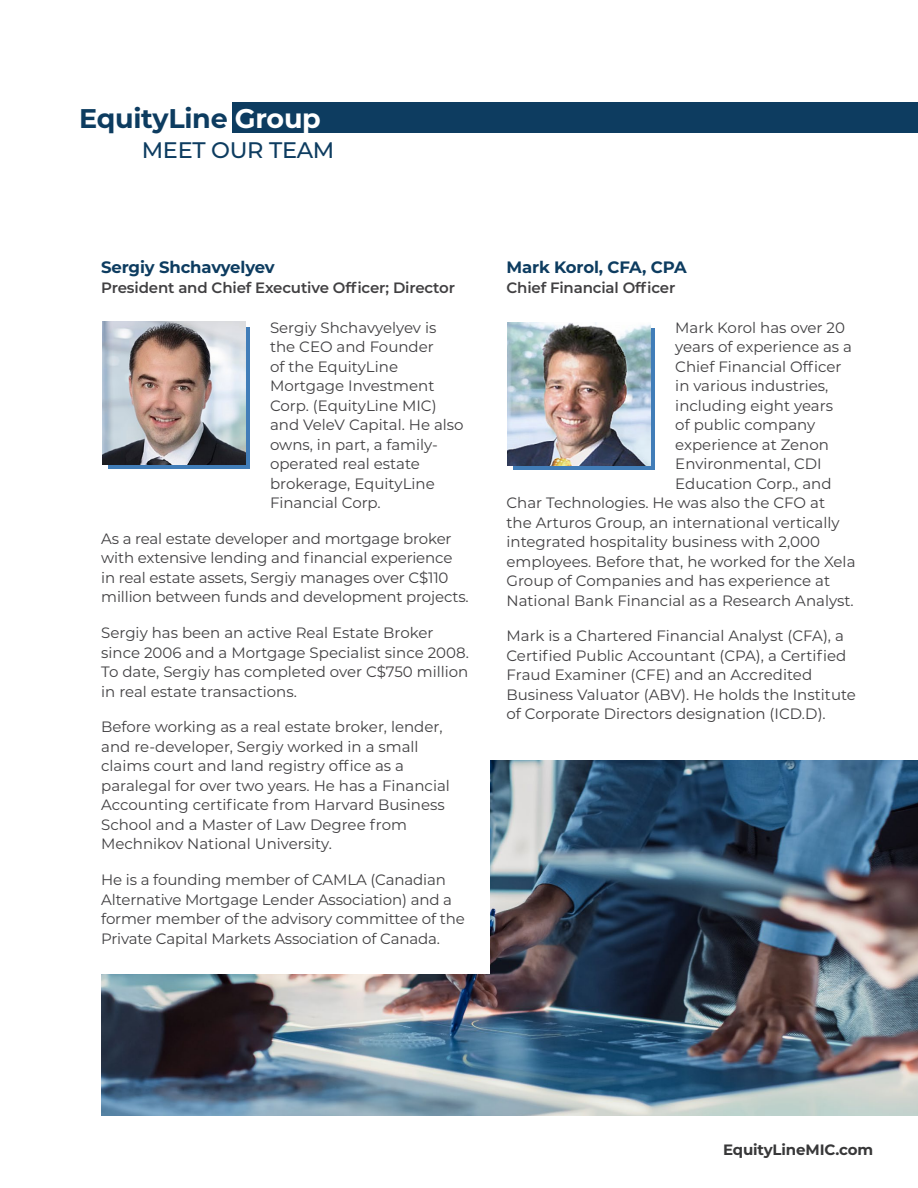
<style>
.page{position:relative;width:918px;height:1188px;background:#fff}
.page>*{position:absolute;margin:0;border:0;box-sizing:border-box;transform-origin:0 0}
.t1{font:700 27px "Montserrat";letter-spacing:-.01em;color:#0d3c60}
.t2{font:500 22.5px "Montserrat";letter-spacing:-.015em;color:#0d3c60}
.t3{font:700 16.5px "Montserrat";letter-spacing:-.01em;color:#0d3c60}
.t4{font:15px/19.5px "Montserrat";color:#414042}
.t5{font:600 15px "Montserrat";letter-spacing:-.01em;color:#414042}
.t6{font:700 15px "Montserrat";letter-spacing:-.01em;color:#383839}
.s1{color:#fff}
</style>
<div class="page">
<img style="left:101px;top:760px;width:817px;height:356px">
<div style="left:79px;top:711px;width:411px;height:263px;background:#fff"></div>
<div style="left:513px;top:329px;width:142px;height:141px;background:#417db8"></div>
<img style="left:507px;top:322px;width:144px;height:144px">
<div style="left:108px;top:327px;width:142px;height:142px;background:#417db8"></div>
<img style="left:102px;top:321px;width:143px;height:144px">
<div style="left:232px;top:103px;width:686px;height:30px;background:#0d3c60"></div>
<h1 class="t1" style="left:79px;top:99px;width:243px">EquityLine <span class="s1">Group</span></h1>
<h2 class="t2" style="left:142px;top:134px;width:194px">MEET OUR TEAM</h2>
<p class="t3" style="left:101px;top:256px;width:175px">Sergiy Shchavyelyev</p>
<p class="t5" style="left:101px;top:277px;width:355px">President and Chief Executive Officer; Director</p>
<p class="t4" style="left:270px;top:317px;width:195px">Sergiy Shchavyelyev is the CEO and Founder<br>of the EquityLine<br>Mortgage Investment<br>Corp. (EquityLine MIC) and VeleV Capital. He also owns, in part, a family&shy;operated real estate brokerage, EquityLine<br>Financial Corp.</p>
<p class="t4" style="left:101px;top:528px;width:369px">As a real estate developer and mortgage broker with extensive lending and financial experience in real estate assets, Sergiy manages over C$110 million between funds and development projects.</p>
<p class="t4" style="left:101px;top:623px;width:369px">Sergiy has been an active Real Estate Broker since 2006 and a Mortgage Specialist since 2008.<br>To date, Sergiy has completed over C$750 million in real estate transactions.</p>
<p class="t4" style="left:101px;top:717px;width:350px">Before working as a real estate broker, lender, and re-developer, Sergiy worked in a small claims court and land registry office as a paralegal for over two years. He has a Financial Accounting certificate from Harvard Business School and a Master of Law Degree from Mechnikov National University.</p>
<p class="t4" style="left:101px;top:869px;width:365px">He is a founding member of CAMLA (Canadian Alternative Mortgage Lender Association) and a former member of the advisory committee of the Private Capital Markets Association of Canada.</p>
<p class="t3" style="left:507px;top:256px;width:182px">Mark Korol, CFA, CPA</p>
<p class="t5" style="left:507px;top:277px;width:170px">Chief Financial Officer</p>
<p class="t4" style="left:675px;top:317px;width:171px">Mark Korol has over 20</p>
<p class="t4" style="left:675px;top:337px;width:178px">years of experience as a</p>
<p class="t4" style="left:675px;top:356px;width:168px">Chief Financial Officer</p>
<p class="t4" style="left:675px;top:376px;width:154px">in various industries,</p>
<p class="t4" style="left:675px;top:395px;width:159px">including eight years</p>
<p class="t4" style="left:675px;top:415px;width:142px">of public company</p>
<p class="t4" style="left:675px;top:434px;width:155px">experience at Zenon</p>
<p class="t4" style="left:675px;top:454px;width:148px">Environmental, CDI</p>
<p class="t4" style="left:675px;top:473px;width:158px">Education Corp., and</p>
<p class="t4" style="left:507px;top:493px;width:320px">Char Technologies. He was also the CFO at</p>
<p class="t4" style="left:507px;top:512px;width:335px">the Arturos Group, an international vertically</p>
<p class="t4" style="left:507px;top:532px;width:315px">integrated hospitality business with 2,000</p>
<p class="t4" style="left:507px;top:551px;width:351px">employees. Before that, he worked for the Xela</p>
<p class="t4" style="left:507px;top:571px;width:325px">Group of Companies and has experience at</p>
<p class="t4" style="left:507px;top:590px;width:349px">National Bank Financial as a Research Analyst.</p>
<p class="t4" style="left:507px;top:626px;width:351px">Mark is a Chartered Financial Analyst (CFA), a Certified Public Accountant (CPA), a Certified Fraud Examiner (CFE) and an Accredited Business Valuator (ABV). He holds the Institute of Corporate Directors designation (ICD.D).</p>
<p class="t6" style="left:723px;top:1139px;width:152px">EquityLineMIC.com</p>
</div>
